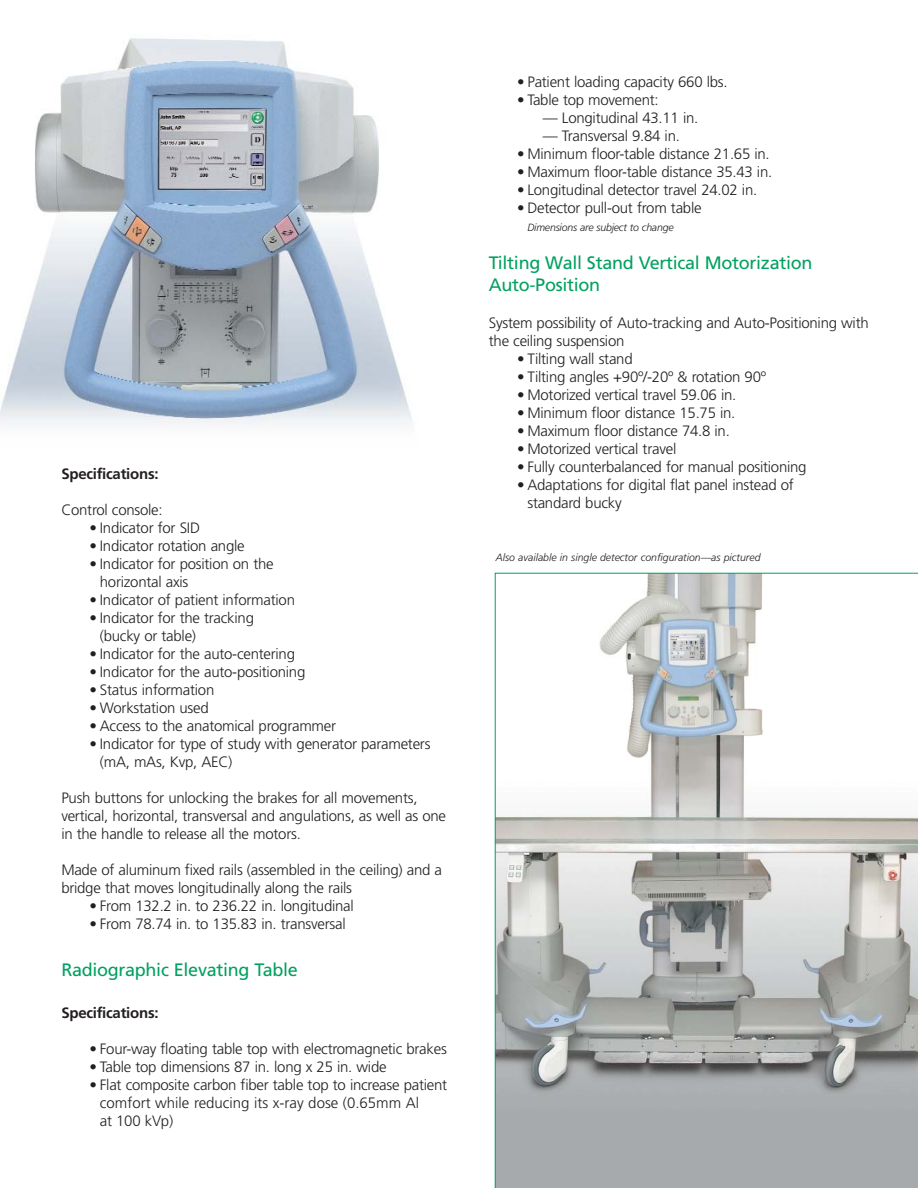
<style>
.page{position:relative;width:918px;height:1188px;background:#fff}
.page>*{position:absolute;margin:0;border:0;box-sizing:border-box;transform-origin:0 0}
.t1{font:18px/21.6px "Frutiger";letter-spacing:-.015em;color:#00a160}
.t2{font:300 15px/18px "Frutiger";letter-spacing:-.015em;color:#231f20}
.t3{font:700 15px "Frutiger";letter-spacing:-.015em;color:#231f20}
.t4{font:italic 300 10.5px "Frutiger";color:#231f20}
.s1{font-weight:700}
</style>
<div class="page">
<svg style="left:495px;top:573px;width:423px;height:615px"></svg>
<img style="left:0;top:38px;width:413px;height:388px">
<p class="t3" style="left:61px;top:467px;width:99px">Specifications:</p>
<p class="t2" style="left:61px;top:501px;width:103px">Control console:</p>
<p class="t2" style="left:90px;top:519px;width:112px"><span class="s1">•</span> Indicator for SID</p>
<p class="t2" style="left:90px;top:537px;width:157px"><span class="s1">•</span> Indicator rotation angle</p>
<p class="t2" style="left:100px;top:555px;width:175px;text-indent:-10px"><span class="s1">•</span> Indicator for position on the horizontal axis</p>
<p class="t2" style="left:90px;top:591px;width:207px"><span class="s1">•</span> Indicator of patient information</p>
<p class="t2" style="left:100px;top:609px;width:156px;text-indent:-10px"><span class="s1">•</span> Indicator for the tracking (bucky or table)</p>
<p class="t2" style="left:90px;top:645px;width:207px"><span class="s1">•</span> Indicator for the auto-centering</p>
<p class="t2" style="left:90px;top:663px;width:217px"><span class="s1">•</span> Indicator for the auto-positioning</p>
<p class="t2" style="left:90px;top:681px;width:126px"><span class="s1">•</span> Status information</p>
<p class="t2" style="left:90px;top:699px;width:121px"><span class="s1">•</span> Workstation used</p>
<p class="t2" style="left:90px;top:717px;width:248px"><span class="s1">•</span> Access to the anatomical programmer</p>
<p class="t2" style="left:100px;top:735px;width:332px;text-indent:-10px"><span class="s1">•</span> Indicator for type of study with generator parameters (mA, mAs, Kvp, AEC)</p>
<p class="t2" style="left:61px;top:789px;width:386px">Push buttons for unlocking the brakes for all movements, vertical, horizontal, transversal and angulations, as well as one in the handle to release all the motors.</p>
<p class="t2" style="left:61px;top:861px;width:382px">Made of aluminum fixed rails (assembled in the ceiling) and a bridge that moves longitudinally along the rails</p>
<p class="t2" style="left:90px;top:897px;width:266px"><span class="s1">•</span> From 132.2 in. to 236.22 in. longitudinal</p>
<p class="t2" style="left:90px;top:915px;width:258px"><span class="s1">•</span> From 78.74 in. to 135.83 in. transversal</p>
<p class="t1" style="left:61px;top:960px;width:238px">Radiographic Elevating Table</p>
<p class="t3" style="left:61px;top:1006px;width:99px">Specifications:</p>
<p class="t2" style="left:90px;top:1041px;width:359px"><span class="s1">•</span> Four-way floating table top with electromagnetic brakes</p>
<p class="t2" style="left:90px;top:1059px;width:298px"><span class="s1">•</span> Table top dimensions 87 in. long x 25 in. wide</p>
<p class="t2" style="left:100px;top:1077px;width:349px;text-indent:-10px"><span class="s1">•</span> Flat composite carbon fiber table top to increase patient comfort while reducing its x-ray dose (0.65mm Al<br>at 100 kVp)</p>
<p class="t2" style="left:517px;top:74px;width:212px"><span class="s1">•</span> Patient loading capacity 660 lbs.</p>
<p class="t2" style="left:517px;top:92px;width:143px"><span class="s1">•</span> Table top movement:</p>
<p class="t2" style="left:543px;top:110px;width:157px">— Longitudinal 43.11 in.</p>
<p class="t2" style="left:543px;top:128px;width:139px">— Transversal 9.84 in.</p>
<p class="t2" style="left:517px;top:146px;width:254px"><span class="s1">•</span> Minimum floor-table distance 21.65 in.</p>
<p class="t2" style="left:517px;top:164px;width:257px"><span class="s1">•</span> Maximum floor-table distance 35.43 in.</p>
<p class="t2" style="left:517px;top:182px;width:242px"><span class="s1">•</span> Longitudinal detector travel 24.02 in.</p>
<p class="t2" style="left:517px;top:200px;width:186px"><span class="s1">•</span> Detector pull-out from table</p>
<p class="t4" style="left:527px;top:223px;width:148px">Dimensions are subject to change</p>
<p class="t1" style="left:489px;top:253px;width:325px">Tilting Wall Stand Vertical Motorization<br>Auto-Position</p>
<p class="t2" style="left:489px;top:315px;width:381px">System possibility of Auto-tracking and Auto-Positioning with the ceiling suspension</p>
<p class="t2" style="left:517px;top:351px;width:117px"><span class="s1">•</span> Tilting wall stand</p>
<p class="t2" style="left:517px;top:369px;width:251px"><span class="s1">•</span> Tilting angles +90º/-20º &amp; rotation 90º</p>
<p class="t2" style="left:517px;top:387px;width:221px"><span class="s1">•</span> Motorized vertical travel 59.06 in.</p>
<p class="t2" style="left:517px;top:405px;width:220px"><span class="s1">•</span> Minimum floor distance 15.75 in.</p>
<p class="t2" style="left:517px;top:423px;width:214px"><span class="s1">•</span> Maximum floor distance 74.8 in.</p>
<p class="t2" style="left:517px;top:441px;width:161px"><span class="s1">•</span> Motorized vertical travel</p>
<p class="t2" style="left:517px;top:459px;width:291px"><span class="s1">•</span> Fully counterbalanced for manual positioning</p>
<p class="t2" style="left:527px;top:477px;width:268px;text-indent:-10px"><span class="s1">•</span> Adaptations for digital flat panel instead of standard bucky</p>
<p class="t4" style="left:496px;top:553px;width:266px">Also available in single detector configuration—as pictured</p>
</div>
